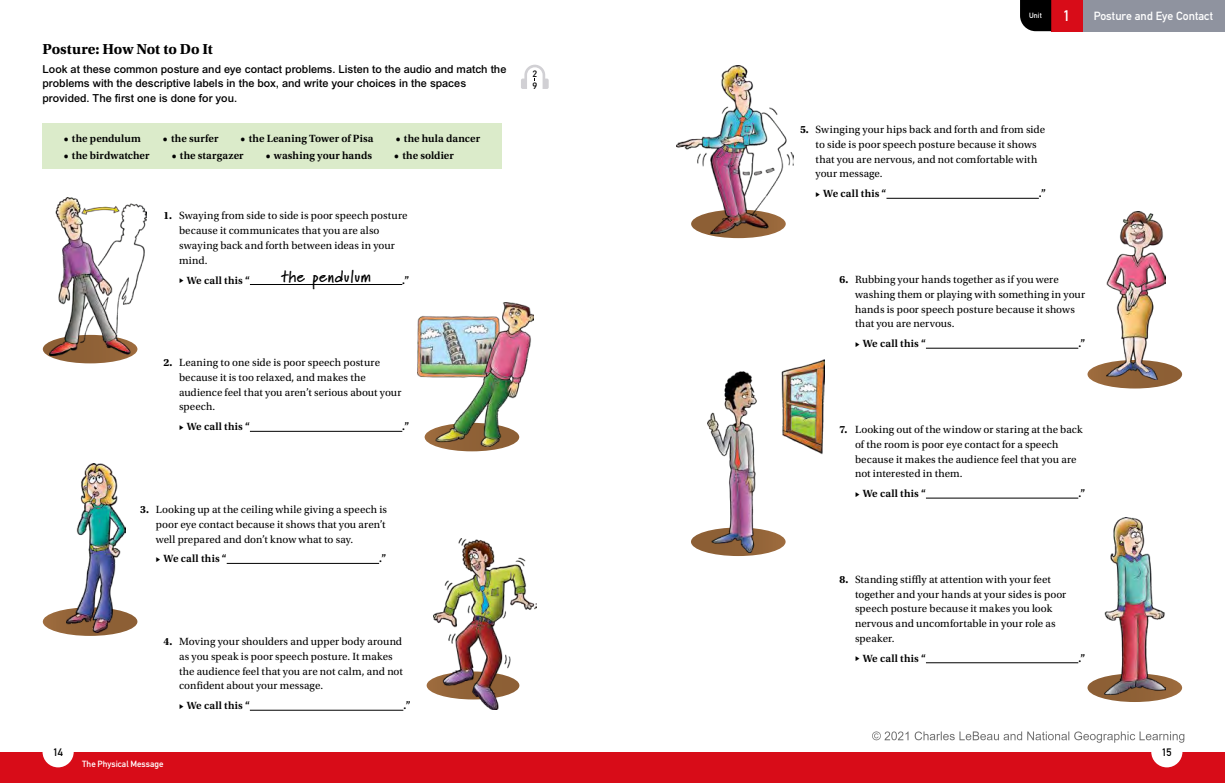
<style>
.page{position:relative;width:1225px;height:783px;background:#fff}
.page>*{position:absolute;margin:0;border:0;box-sizing:border-box;transform-origin:0 0}
.t1{font:700 16.7px "Marydale";letter-spacing:.03em;color:#000}
.t2{font:700 15.2px "Utopia Std";letter-spacing:-.005em;color:#000}
.t3{font:15.1px "DIN Mittelschrift Std";color:#fff}
.t4{font:11.7px "DIN Mittelschrift Std";color:#fff}
.t5{font:11px/14.7px "Utopia Std";letter-spacing:.005em;color:#000}
.t6{font:600 11px "Utopia Std";letter-spacing:.015em;color:#000}
.t7{font:500 11px/14.7px "Arial MT Std";color:#000}
.t8{font:600 11px "Utopia Std";letter-spacing:-.005em;color:#000}
.t9{font:10.6px "DIN Mittelschrift Std";color:#000}
.t10{font:9.6px/11.7px "DIN Mittel EFCY";color:#000}
.t11{font:8.9px "DIN Mittelschrift Std";color:#fff}
.t12{font:7.4px "DIN Mittelschrift Std";color:#fff}
.s1{font-weight:700}
.s2{font-size:8.9px}
</style>
<div class="page">
<div style="left:0;top:751px;width:612px;height:31px;background:#d80c18"></div>
<div style="left:43px;top:736px;width:31px;height:31px;background:#fff;border-radius:50%"></div>
<div style="left:612px;top:751px;width:613px;height:31px;background:#d80c18"></div>
<div style="left:1151px;top:736px;width:31px;height:31px;background:#fff;border-radius:50%"></div>
<div style="left:1082px;top:0;width:143px;height:31px;background:#8f939f"></div>
<div style="left:1051px;top:0;width:31px;height:31px;background:#d80c18"></div>
<svg style="left:1020px;top:0;width:31px;height:31px"></svg>
<hr style="left:227px;top:563px;width:152px;height:1px;background:#000">
<hr style="left:250px;top:284px;width:152px;height:1px;background:#000">
<hr style="left:926px;top:662px;width:152px;height:1px;background:#000">
<hr style="left:926px;top:498px;width:152px;height:1px;background:#000">
<hr style="left:926px;top:348px;width:152px;height:1px;background:#000">
<hr style="left:886px;top:198px;width:153px;height:1px;background:#000">
<svg style="left:521px;top:65px;width:28px;height:24px"></svg>
<div style="left:43px;top:123px;width:459px;height:46px;background:#dbebca"></div>
<svg style="left:43px;top:341px;width:89px;height:22px"></svg>
<img style="left:50px;top:197px;width:96px;height:159px">
<hr style="left:250px;top:431px;width:152px;height:1px;background:#000">
<svg style="left:435px;top:446px;width:74px;height:5px"></svg>
<img style="left:418px;top:303px;width:115px;height:143px">
<svg style="left:43px;top:609px;width:94px;height:26px"></svg>
<img style="left:66px;top:463px;width:60px;height:169px">
<hr style="left:250px;top:709px;width:153px;height:1px;background:#000">
<svg style="left:427px;top:678px;width:6px;height:15px"></svg>
<img style="left:433px;top:538px;width:103px;height:171px">
<svg style="left:702px;top:233px;width:73px;height:5px"></svg>
<img style="left:676px;top:66px;width:117px;height:167px">
<svg style="left:1087px;top:363px;width:95px;height:25px"></svg>
<img style="left:1106px;top:211px;width:59px;height:168px">
<svg style="left:691px;top:531px;width:76px;height:25px"></svg>
<img style="left:707px;top:359px;width:118px;height:194px">
<svg style="left:1087px;top:676px;width:95px;height:25px"></svg>
<img style="left:1104px;top:517px;width:61px;height:177px">
<img style="left:872px;top:731px;width:313px;height:11px">
<h2 class="t2" style="left:43px;top:40px;width:172px">Posture: How Not to Do It</h2>
<p class="t7" style="left:43px;top:61px;width:465px">Look at these common posture and eye contact problems. Listen to the audio and match the problems with the descriptive labels in the box, and write your choices in the spaces provided. The first one is done for you.</p>
<p class="t10" style="left:532px;top:68px;width:6px">2<br>9</p>
<p class="t8" style="left:64px;top:133px;width:78px">• the pendulum</p>
<p class="t6" style="left:163px;top:133px;width:57px">• the surfer</p>
<p class="t6" style="left:240px;top:133px;width:134px">• the Leaning Tower of Pisa</p>
<p class="t6" style="left:396px;top:133px;width:86px">• the hula dancer</p>
<p class="t6" style="left:64px;top:149px;width:87px">• the birdwatcher</p>
<p class="t6" style="left:172px;top:149px;width:74px">• the stargazer</p>
<p class="t6" style="left:266px;top:149px;width:108px">• washing your hands</p>
<p class="t8" style="left:394px;top:149px;width:61px">• the soldier</p>
<p class="t5" style="left:179px;top:209px;width:230px;text-indent:-16px"><span class="s1">1.</span> Swaying from side to side is poor speech posture because it communicates that you are also swaying back and forth between ideas in your mind.</p>
<p class="t6" style="left:179px;top:274px;width:72px"><span class="s2">▶</span> We call this “</p>
<h1 class="t1" style="left:281px;top:266px;width:91px">the pendulum</h1>
<p class="t6" style="left:402px;top:274px;width:9px">.”</p>
<p class="t5" style="left:179px;top:355px;width:224px;text-indent:-16px"><span class="s1">2.</span> Leaning to one side is poor speech posture because it is too relaxed, and makes the audience feel that you aren’t serious about your speech.</p>
<p class="t6" style="left:179px;top:420px;width:72px"><span class="s2">▶</span> We call this “</p>
<p class="t6" style="left:402px;top:420px;width:9px">.”</p>
<p class="t5" style="left:156px;top:502px;width:233px;text-indent:-16px"><span class="s1">3.</span> Looking up at the ceiling while giving a speech is poor eye contact because it shows that you aren’t well prepared and don’t know what to say.</p>
<p class="t6" style="left:156px;top:552px;width:72px"><span class="s2">▶</span> We call this “</p>
<p class="t6" style="left:379px;top:552px;width:9px">.”</p>
<p class="t9" style="left:53px;top:745px;width:11px">14</p>
<p class="t5" style="left:179px;top:634px;width:225px;text-indent:-16px"><span class="s1">4.</span> Moving your shoulders and upper body around as you speak is poor speech posture. It makes the audience feel that you are not calm, and not confident about your message.</p>
<p class="t6" style="left:179px;top:699px;width:72px"><span class="s2">▶</span> We call this “</p>
<p class="t6" style="left:403px;top:699px;width:9px">.”</p>
<p class="t11" style="left:82px;top:758px;width:83px">The Physical Message</p>
<p class="t12" style="left:1029px;top:11px;width:14px">Unit</p>
<h3 class="t3" style="left:1063px;top:7px;width:9px">1</h3>
<p class="t4" style="left:1093px;top:9px;width:121px">Posture and Eye Contact</p>
<p class="t5" style="left:815px;top:122px;width:231px;text-indent:-16px"><span class="s1">5.</span> Swinging your hips back and forth and from side to side is poor speech posture because it shows that you are nervous, and not comfortable with your message.</p>
<p class="t6" style="left:815px;top:187px;width:72px"><span class="s2">▶</span> We call this “</p>
<p class="t6" style="left:1039px;top:187px;width:9px">.”</p>
<p class="t5" style="left:855px;top:272px;width:232px;text-indent:-16px"><span class="s1">6.</span> Rubbing your hands together as if you were washing them or playing with something in your hands is poor speech posture because it shows that you are nervous.</p>
<p class="t6" style="left:855px;top:337px;width:72px"><span class="s2">▶</span> We call this “</p>
<p class="t6" style="left:1078px;top:337px;width:9px">.”</p>
<p class="t5" style="left:855px;top:422px;width:229px;text-indent:-16px"><span class="s1">7.</span> Looking out of the window or staring at the back of the room is poor eye contact for a speech because it makes the audience feel that you are not interested in them.</p>
<p class="t6" style="left:855px;top:487px;width:72px"><span class="s2">▶</span> We call this “</p>
<p class="t6" style="left:1078px;top:487px;width:9px">.”</p>
<p class="t5" style="left:855px;top:572px;width:213px;text-indent:-16px"><span class="s1">8.</span> Standing stiffly at attention with your feet together and your hands at your sides is poor speech posture because it makes you look nervous and uncomfortable in your role as speaker.</p>
<p class="t6" style="left:855px;top:651px;width:72px"><span class="s2">▶</span> We call this “</p>
<p class="t6" style="left:1078px;top:651px;width:9px">.”</p>
<p class="t9" style="left:1162px;top:745px;width:11px">15</p>
</div>
